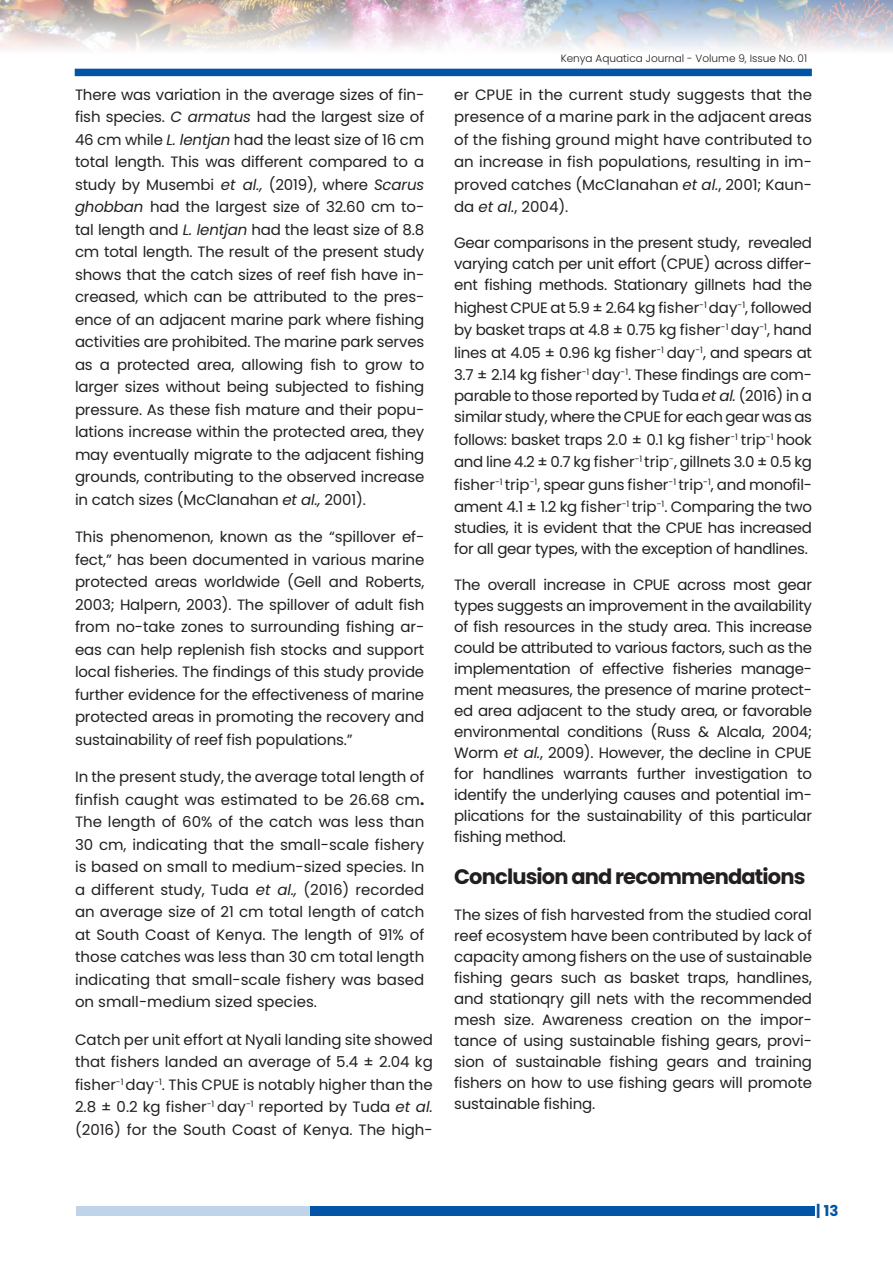
<style>
.page{position:relative;width:893px;height:1263px;background:#fff}
.page>*{position:absolute;margin:0;border:0;box-sizing:border-box;transform-origin:0 0}
.HD1{font:700 21px "Poppins";letter-spacing:-.04em;color:#231f20}
.Btxt{font:15px/22.5px "Poppins";letter-spacing:-.01em;color:#231f20;text-align:justify}
.t1{font:700 15px "Poppins";color:#0154a6}
.t2{font:300 10.5px "Poppins";color:#231f20}
.s1{font-style:italic}
.s2{font-weight:700}
</style>
<div class="page">
<img style="left:0;top:0;width:892px;height:50px">
<div style="left:75px;top:69px;width:737px;height:7px;background:#0154a6"></div>
<div style="left:76px;top:1206px;width:235px;height:10px;background:#c0d4e9"></div>
<div style="left:310px;top:1206px;width:505px;height:10px;background:#0154a6"></div>
<p class="Btxt" style="left:75px;top:83px;width:351px">There was variation in the average sizes of fin&shy;fish species. <span class="s1">C armatus</span> had the largest size of 46 cm while <span class="s1">L. lentjan</span> had the least size of 16 cm total length. This was different compared to a study by Musembi <span class="s1">et al.,</span> (2019), where <span class="s1">Scarus ghobban</span> had the largest size of 32.60 cm to&shy;tal length and <span class="s1">L. lentjan</span> had the least size of 8.8 cm total length. The result of the present study shows that the catch sizes of reef fish have in&shy;creased, which can be attributed to the pres&shy;ence of an adjacent marine park where fishing activities are prohibited. The marine park serves as a protected area, allowing fish to grow to larger sizes without being subjected to fishing pressure. As these fish mature and their popu&shy;lations increase within the protected area, they may eventually migrate to the adjacent fishing grounds, contributing to the observed increase in catch sizes (McClanahan <span class="s1">et al.,</span> 2001).</p>
<p class="Btxt" style="left:75px;top:526px;width:351px">This phenomenon, known as the “spillover ef&shy;fect,” has been documented in various marine protected areas worldwide (Gell and Roberts, 2003; Halpern, 2003). The spillover of adult fish from no-take zones to surrounding fishing ar&shy;eas can help replenish fish stocks and support local fisheries. The findings of this study provide further evidence for the effectiveness of marine protected areas in promoting the recovery and sustainability of reef fish populations.”</p>
<p class="Btxt" style="left:75px;top:766px;width:351px">In the present study, the average total length of finfish caught was estimated to be 26.68 cm<span class="s2">.<br></span>The length of 60% of the catch was less than 30 cm, indicating that the small-scale fishery is based on small to medium-sized species. In a different study, Tuda <span class="s1">et al.,</span> (2016) recorded an average size of 21 cm total length of catch at South Coast of Kenya. The length of 91% of those catches was less than 30 cm total length indicating that small-scale fishery was based on small-medium sized species.</p>
<p class="Btxt" style="left:75px;top:1028px;width:359px">Catch per unit effort at Nyali landing site showed that fishers landed an average of 5.4 ± 2.04 kg fisher<sup>-1</sup> day<sup>-1</sup>. This CPUE is notably higher than the 2.8 ± 0.2 kg fisher<sup>-1</sup> day<sup>-1</sup> reported by Tuda <span class="s1">et al. </span>(2016) for the South Coast of Kenya. The high-</p>
<p class="t2" style="left:561px;top:53px;width:248px">Kenya Aquatica Journal - Volume 9, Issue No. 01</p>
<p class="Btxt" style="left:454px;top:83px;width:359px">er CPUE in the current study suggests that the presence of a marine park in the adjacent areas of the fishing ground might have contributed to an increase in fish populations, resulting in im&shy;proved catches (McClanahan <span class="s1">et al.</span>, 2001; Kaun&shy;da <span class="s1">et al.</span>, 2004).</p>
<p class="Btxt" style="left:454px;top:233px;width:359px;line-height:21px">Gear comparisons in the present study, revealed varying catch per unit effort (CPUE) across differ&shy;ent fishing methods. Stationary gillnets had the</p>
<p class="Btxt" style="left:454px;top:296px;width:359px">highest CPUE at 5.9 ± 2.64 kg fisher<sup>-1</sup> day<sup>-1</sup>, followed by basket traps at 4.8 ± 0.75 kg fisher<sup>-1</sup> day<sup>-1</sup>, hand lines at 4.05 ± 0.96 kg fisher<sup>-1</sup> day<sup>-1</sup>, and spears at 3.7 ± 2.14 kg fisher<sup>-1</sup> day<sup>-1</sup>. These findings are com-</p>
<p class="Btxt" style="left:454px;top:386px;width:359px;line-height:21px">parable to those reported by Tuda <span class="s1">et al.</span> (2016) in a similar study, where the CPUE for each gear was as</p>
<p class="Btxt" style="left:454px;top:428px;width:359px">follows: basket traps 2.0 ± 0.1 kg fisher<sup>-1</sup> trip<sup>-1</sup> hook and line 4.2 ± 0.7 kg fisher<sup>-1</sup> trip<sup>-</sup>, gillnets 3.0 ± 0.5 kg fisher<sup>-1</sup> trip<sup>-1</sup>, spear guns fisher<sup>-1</sup> trip<sup>-1</sup>, and monofil&shy;ament 4.1 ± 1.2 kg fisher<sup>-1</sup> trip<sup>-1</sup>. Comparing the two</p>
<p class="Btxt" style="left:454px;top:518px;width:359px;line-height:21px">studies, it is evident that the CPUE has increased for all gear types, with the exception of handlines.</p>
<p class="Btxt" style="left:454px;top:575px;width:359px;line-height:21px">The overall increase in CPUE across most gear types suggests an improvement in the availability of fish resources in the study area. This increase could be attributed to various factors, such as the implementation of effective fisheries manage&shy;ment measures, the presence of marine protect&shy;ed area adjacent to the study area, or favorable environmental conditions (Russ &amp; Alcala, 2004; Worm <span class="s1">et al.</span>, 2009). However, the decline in CPUE for handlines warrants further investigation to identify the underlying causes and potential im&shy;plications for the sustainability of this particular fishing method.</p>
<p class="HD1" style="left:454px;top:865px;width:353px">Conclusion and recommendations</p>
<p class="Btxt" style="left:454px;top:905px;width:359px;line-height:21px">The sizes of fish harvested from the studied coral reef ecosystem have been contributed by lack of capacity among fishers on the use of sustainable fishing gears such as basket traps, handlines, and stationqry gill nets with the recommended mesh size. Awareness creation on the impor&shy;tance of using sustainable fishing gears, provi&shy;sion of sustainable fishing gears and training fishers on how to use fishing gears will promote sustainable fishing.</p>
<p class="t1" style="left:816px;top:1202px;width:24px">| 13</p>
</div>
